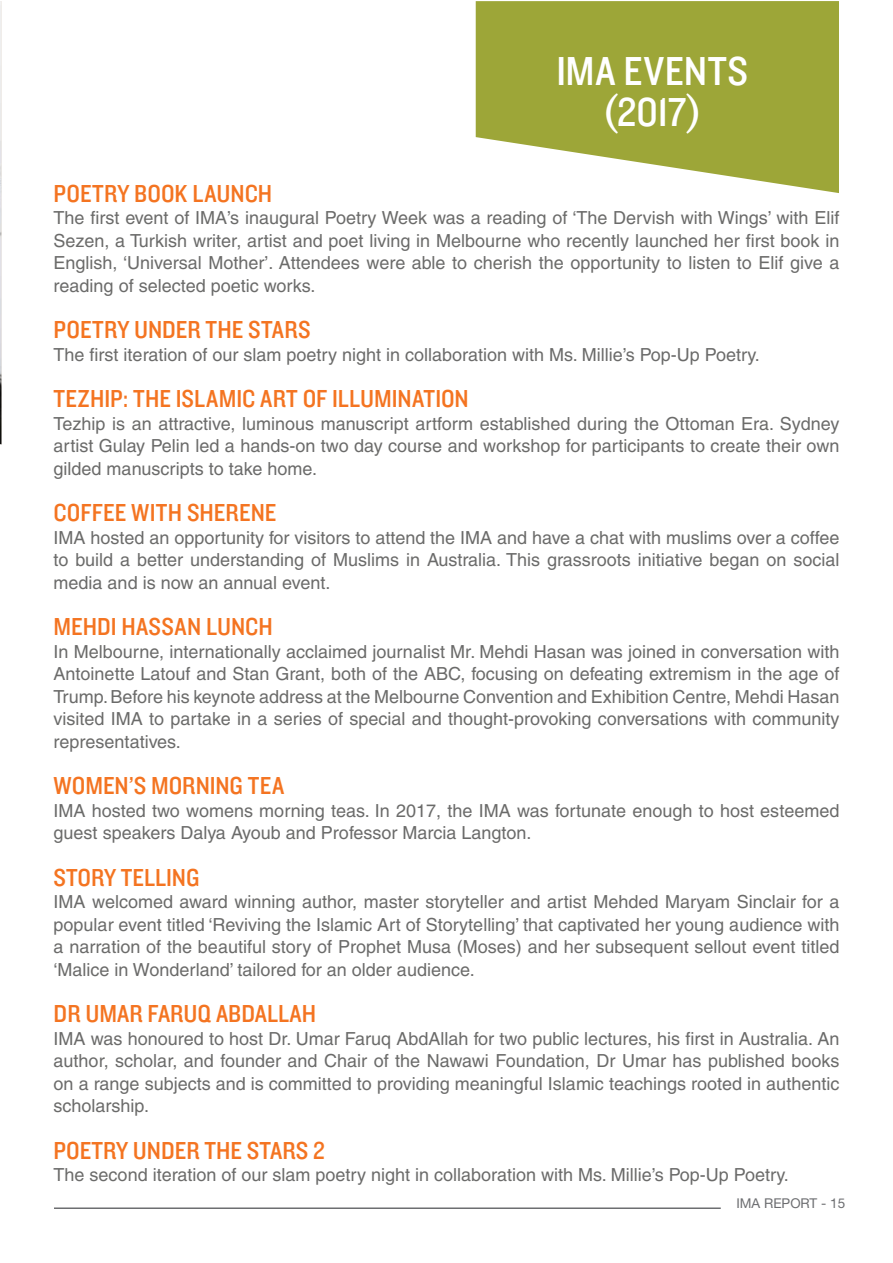
<style>
.page{position:relative;width:893px;height:1263px;background:#fff}
.page>*{position:absolute;margin:0;border:0;box-sizing:border-box;transform-origin:0 0}
.t1{font:42px/40.5px "Knockout HTF30 Junior Welterwt";letter-spacing:.01em;color:#fff;text-align:center}
.t2{font:25.5px "Knockout HTF30 Junior Welterwt";color:#f47421}
.t3{font:18px/22.5px "Helvetica CE";color:#6b6b6a;text-align:justify}
.t4{font:13.5px "Helvetica Neue LT Std";color:#6d6e71}
</style>
<div class="page">
<hr style="left:54px;top:1207px;width:667px;height:2px;background:#6d6e71">
<img style="left:0;top:1px;width:2px;height:443px">
<svg style="left:476px;top:1px;width:363px;height:192px;background:#abb254"></svg>
<h1 class="t1" style="left:556px;top:52px;width:193px">IMA EVENTS (2017)</h1>
<h2 class="t2" style="left:54px;top:180px;width:220px">POETRY BOOK LAUNCH</h2>
<p class="t3" style="left:54px;top:207px;width:787px">The first event of IMA’s inaugural Poetry Week was a reading of ‘The Dervish with Wings’ with Elif Sezen, a Turkish writer, artist and poet living in Melbourne who recently launched her first book in English, ‘Universal Mother’. Attendees were able to cherish the opportunity to listen to Elif give a reading of selected poetic works.</p>
<h2 class="t2" style="left:54px;top:316px;width:259px">POETRY UNDER THE STARS</h2>
<p class="t3" style="left:54px;top:343px;width:708px">The first iteration of our slam poetry night in collaboration with Ms. Millie’s Pop-Up Poetry.</p>
<h2 class="t2" style="left:54px;top:385px;width:417px">TEZHIP: THE ISLAMIC ART OF ILLUMINATION</h2>
<p class="t3" style="left:54px;top:412px;width:787px">Tezhip is an attractive, luminous manuscript artform established during the Ottoman Era. Sydney artist Gulay Pelin led a hands-on two day course and workshop for participants to create their own gilded manuscripts to take home.</p>
<h2 class="t2" style="left:54px;top:499px;width:224px">COFFEE WITH SHERENE</h2>
<p class="t3" style="left:54px;top:526px;width:787px">IMA hosted an opportunity for visitors to attend the IMA and have a chat with muslims over a coffee to build a better understanding of Muslims in Australia. This grassroots initiative began on social media and is now an annual event.</p>
<h2 class="t2" style="left:54px;top:613px;width:221px">MEHDI HASSAN LUNCH</h2>
<p class="t3" style="left:54px;top:640px;width:787px">In Melbourne, internationally acclaimed journalist Mr. Mehdi Hasan was joined in conversation with Antoinette Latouf and Stan Grant, both of the ABC, focusing on defeating extremism in the age of Trump. Before his keynote address at the Melbourne Convention and Exhibition Centre, Mehdi Hasan visited IMA to partake in a series of special and thought-provoking conversations with community representatives.</p>
<h2 class="t2" style="left:54px;top:772px;width:232px">WOMEN’S MORNING TEA</h2>
<p class="t3" style="left:54px;top:799px;width:787px">IMA hosted two womens morning teas. In 2017, the IMA was fortunate enough to host esteemed guest speakers Dalya Ayoub and Professor Marcia Langton.</p>
<h2 class="t2" style="left:54px;top:864px;width:147px">STORY TELLING</h2>
<p class="t3" style="left:54px;top:891px;width:787px">IMA welcomed award winning author, master storyteller and artist Mehded Maryam Sinclair for a popular event titled ‘Reviving the Islamic Art of Storytelling’ that captivated her young audience with a narration of the beautiful story of Prophet Musa (Moses) and her subsequent sellout event titled ‘Malice in Wonderland’ tailored for an older audience.</p>
<h2 class="t2" style="left:54px;top:1000px;width:264px">DR UMAR FARUQ ABDALLAH</h2>
<p class="t3" style="left:54px;top:1027px;width:787px">IMA was honoured to host Dr. Umar Faruq AbdAllah for two public lectures, his first in Australia. An author, scholar, and founder and Chair of the Nawawi Foundation, Dr Umar has published books on a range subjects and is committed to providing meaningful Islamic teachings rooted in authentic scholarship.</p>
<h2 class="t2" style="left:54px;top:1137px;width:273px">POETRY UNDER THE STARS 2</h2>
<p class="t3" style="left:54px;top:1164px;width:737px">The second iteration of our slam poetry night in collaboration with Ms. Millie’s Pop-Up Poetry.</p>
<p class="t4" style="left:736px;top:1195px;width:110px">IMA REPORT - 15</p>
</div>
